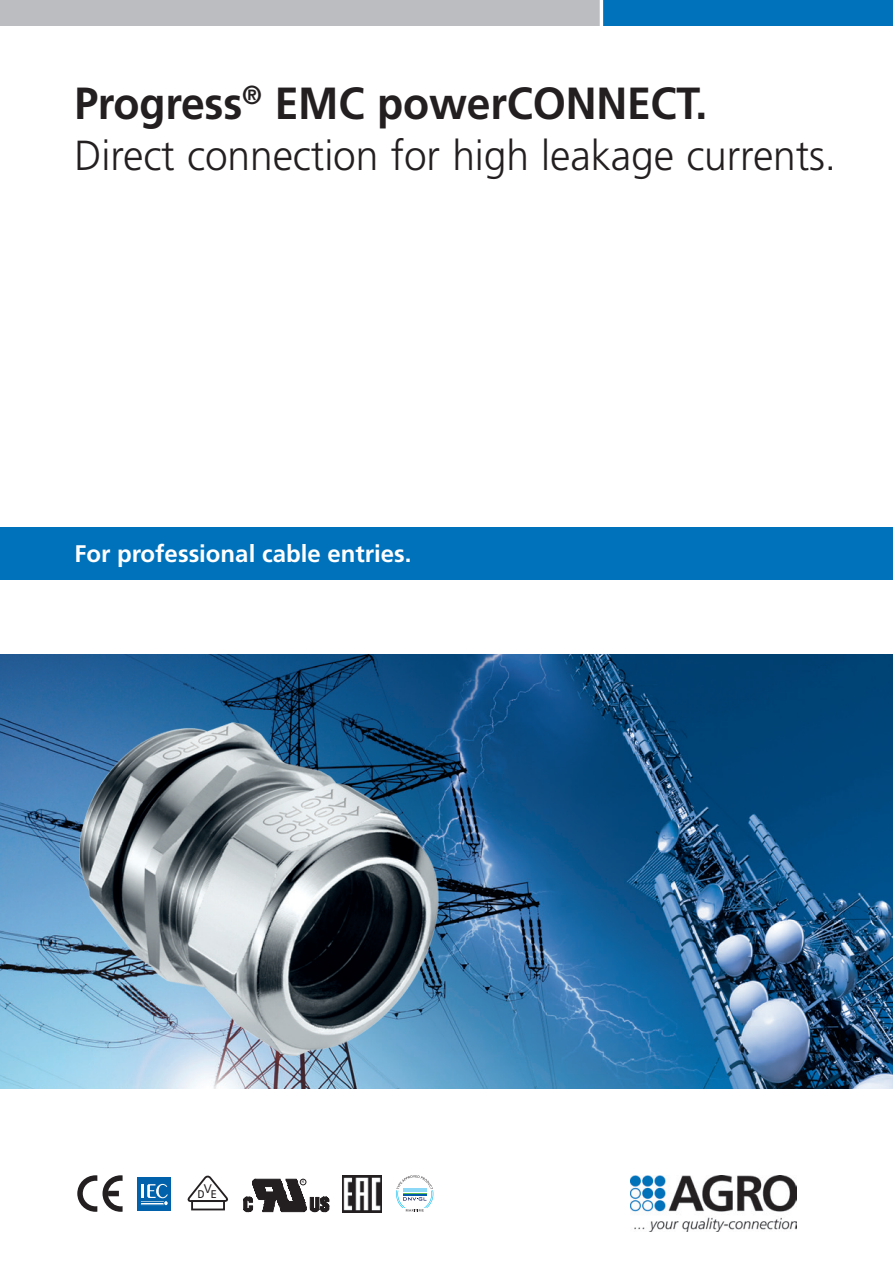
<style>
.page{position:relative;width:893px;height:1263px;background:#fff}
.page>*{position:absolute;margin:0;border:0;box-sizing:border-box;transform-origin:0 0}
.t1{font:700 45px "Frutiger LT Std";letter-spacing:-.005em;color:#231f20;scale:.95 1}
.t2{font:300 42px "Frutiger LT Std";letter-spacing:-.005em;color:#231f20}
.t3{font:700 24px "Frutiger LT Std";color:#fff}
.t4{font:12.15px "Consolas";color:#231f20}
.t5{font:12.15px "Arial";color:#231f20}
.t6{font:4.8px "Arial Narrow";color:#231f20;scale:.86 1}
</style>
<div class="page">
<div style="left:0;top:0;width:601px;height:26px;background:#bcbdc0"></div>
<div style="left:601px;top:0;width:292px;height:26px;background:#0072bc"></div>
<hr style="left:600px;top:0;width:3px;height:29px;background:#fff">
<img style="left:630px;top:1175px;width:167px;height:56px">
<img style="left:0;top:655px;width:893px;height:434px">
<svg style="left:77px;top:1175px;width:20px;height:37px"></svg>
<svg style="left:103px;top:1175px;width:20px;height:37px"></svg>
<div style="left:136px;top:1176px;width:36px;height:36px;background:#0161aa"></div>
<svg style="left:141px;top:1184px;width:27px;height:22px"></svg>
<svg style="left:187px;top:1175px;width:41px;height:27px"></svg>
<div style="left:191px;top:1200px;width:34px;height:10px;border:2px solid #231f20"></div>
<svg style="left:244px;top:1179px;width:85px;height:33px"></svg>
<img style="left:342px;top:1175px;width:40px;height:37px">
<svg style="left:396px;top:1175px;width:37px;height:36px"></svg>
<div style="left:0;top:527px;width:893px;height:52px;background:#0072bc"></div>
<img style="left:75px;top:708px;width:366px;height:366px">
<p class="t1" style="left:74px;top:77px;width:668px">Progress<sup>®</sup> EMC powerCONNECT.</p>
<p class="t2" style="left:74px;top:132px;width:763px">Direct connection for high leakage currents.</p>
<p class="t3" style="left:74px;top:540px;width:338px">For professional cable entries.</p>
<p class="t5" style="left:204px;top:1180px;width:10px">V</p>
<p class="t4" style="left:198px;top:1186px;width:21px">D E</p>
<p class="t6" style="left:302px;top:1178px;width:4px">R</p>
</div>
